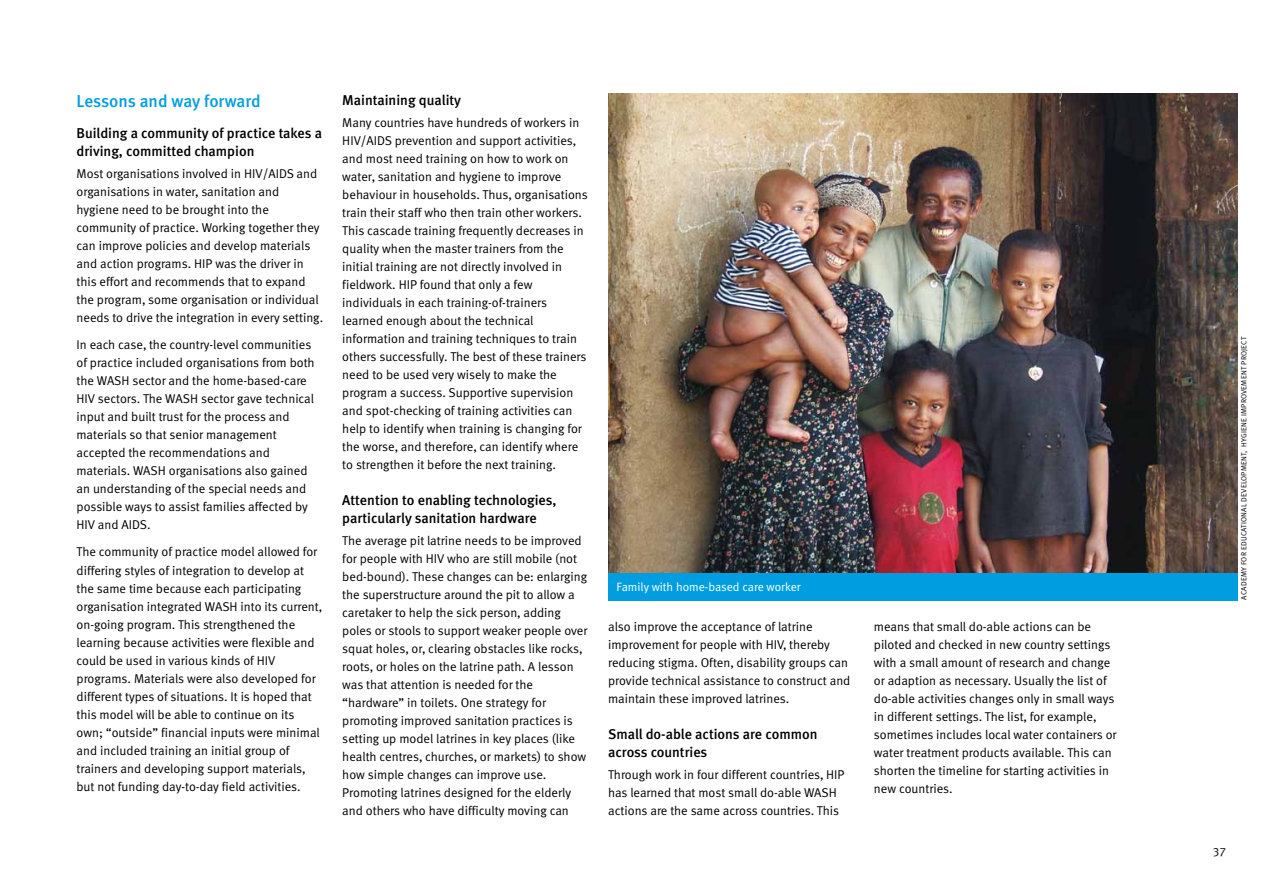
<style>
.page{position:relative;width:1263px;height:893px;background:#fff}
.page>*{position:absolute;margin:0;border:0;box-sizing:border-box;transform-origin:0 0}
.t1{font:17.25px "Meta Medium CELF";letter-spacing:-.005em;color:#009ee0}
.t2{font:14.25px/18px "Meta Medium CELF";color:#000}
.t3{font:12.75px/18px "Meta Normal CELF";color:#000}
.t4{font:12px "Meta Normal CELF";color:#fff}
.t5{font:12px "Meta Normal CELF";color:#000}
.t6{font:7.5px "Meta Normal CELF";letter-spacing:.03em;color:#000}
</style>
<div class="page">
<img style="left:608px;top:94px;width:629px;height:479px">
<div style="left:608px;top:573px;width:629px;height:28px;background:#009ee0"></div>
<h1 class="t1" style="left:77px;top:90px;width:186px">Lessons and way forward</h1>
<p class="t2" style="left:77px;top:124px;width:247px">Building a community of practice takes a driving, committed champion</p>
<p class="t3" style="left:77px;top:165px;width:248px">Most organisations involved in HIV/AIDS and organisations in water, sanitation and hygiene need to be brought into the community of practice. Working together they can improve policies and develop materials and action programs. HIP was the driver in this effort and recommends that to expand the program, some organisation or individual needs to drive the integration in every setting.</p>
<p class="t3" style="left:77px;top:336px;width:240px">In each case, the country-level communities of practice included organisations from both the WASH sector and the home-based-care HIV sectors. The WASH sector gave technical input and built trust for the process and materials so that senior management accepted the recommendations and materials. WASH organisations also gained an understanding of the special needs and possible ways to assist families affected by HIV and AIDS.</p>
<p class="t3" style="left:77px;top:543px;width:247px">The community of practice model allowed for differing styles of integration to develop at the same time because each participating organisation integrated WASH into its current, on-going program. This strengthened the learning because activities were flexible and could be used in various kinds of HIV programs. Materials were also developed for different types of situations. It is hoped that this model will be able to continue on its own; “outside” financial inputs were minimal and included training an initial group of trainers and developing support materials, but not funding day-to-day field activities.</p>
<p class="t2" style="left:342px;top:91px;width:120px">Maintaining quality</p>
<p class="t3" style="left:342px;top:114px;width:247px">Many countries have hundreds of workers in HIV/AIDS prevention and support activities, and most need training on how to work on water, sanitation and hygiene to improve behaviour in households. Thus, organisations train their staff who then train other workers.<br>This cascade training frequently decreases in quality when the master trainers from the initial training are not directly involved in fieldwork. HIP found that only a few individuals in each training-of-trainers learned enough about the technical information and training techniques to train others successfully. The best of these trainers need to be used very wisely to make the program a success. Supportive supervision and spot-checking of training activities can help to identify when training is changing for the worse, and therefore, can identify where to strengthen it before the next training.</p>
<p class="t2" style="left:342px;top:491px;width:216px">Attention to enabling technologies, particularly sanitation hardware</p>
<p class="t3" style="left:342px;top:532px;width:247px">The average pit latrine needs to be improved for people with HIV who are still mobile (not bed-bound). These changes can be: enlarging the superstructure around the pit to allow a caretaker to help the sick person, adding poles or stools to support weaker people over squat holes, or, clearing obstacles like rocks, roots, or holes on the latrine path. A lesson was that attention is needed for the “hardware” in toilets. One strategy for promoting improved sanitation practices is setting up model latrines in key places (like health centres, churches, or markets) to show how simple changes can improve use.<br>Promoting latrines designed for the elderly and others who have difficulty moving can</p>
<p class="t4" style="left:617px;top:579px;width:186px">Family with home-based care worker</p>
<p class="t3" style="left:608px;top:618px;width:244px">also improve the acceptance of latrine improvement for people with HIV, thereby reducing stigma. Often, disability groups can provide technical assistance to construct and maintain these improved latrines.</p>
<p class="t2" style="left:608px;top:725px;width:211px">Small do-able actions are common across countries</p>
<p class="t3" style="left:608px;top:766px;width:238px">Through work in four different countries, HIP has learned that most small do-able WASH actions are the same across countries. This</p>
<p class="t3" style="left:874px;top:618px;width:244px">means that small do-able actions can be piloted and checked in new country settings with a small amount of research and change or adaption as necessary. Usually the list of do-able activities changes only in small ways in different settings. The list, for example, sometimes includes local water containers or water treatment products available. This can shorten the timeline for starting activities in new countries.</p>
<p class="t6" style="left:1239px;top:600px;width:264px;rotate:-90deg">Academy for Educational Development, Hygiene Improvement Project</p>
<p class="t5" style="left:1213px;top:844px;width:15px">37</p>
</div>
